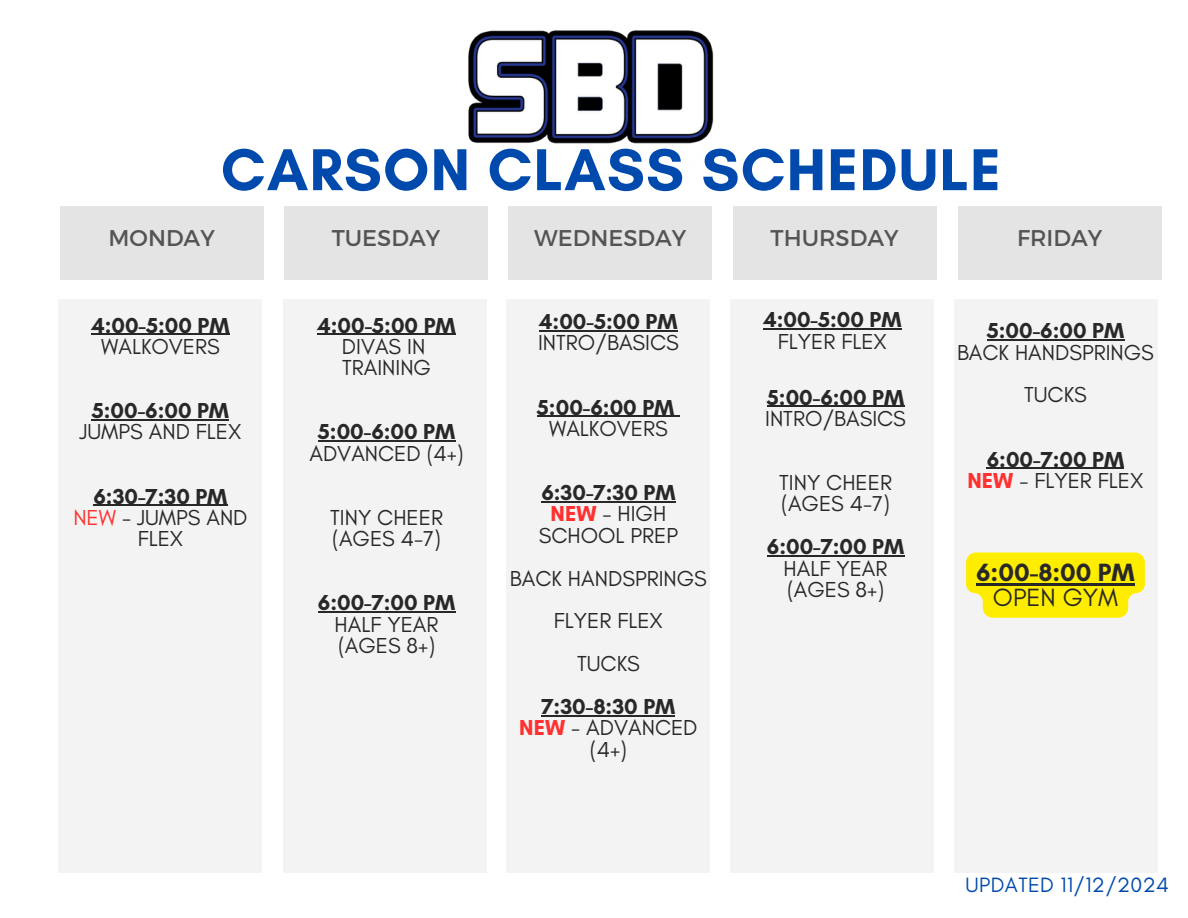
<style>
.page{position:relative;width:1188px;height:918px;background:#fff}
.page>*{position:absolute;margin:0;border:0;box-sizing:border-box;transform-origin:0 0}
.t1{font:700 60.15px "Glacial Indifference";letter-spacing:.02em;color:#004aad}
.t2{font:700 25.35px/24.8px "Glacial Indifference";color:#292828;text-align:center}
.t3{font:22.8px "Montserrat";color:#545454}
.t4{font:22.05px/21.3px "Glacial Indifference";color:#292828;text-align:center}
.t5{font:700 22.05px "Glacial Indifference";color:#292828}
.t6{font:21.15px "Glacial Indifference";letter-spacing:.02em;color:#004aad}
.s1{color:#ff3131}
.s2{font-weight:700;color:#ff3131}
.s3{font-weight:400}
</style>
<div class="page">
<div style="left:60px;top:206px;width:203px;height:74px;background:#e4e4e4"></div>
<div style="left:59px;top:299px;width:203px;height:573px;background:#f4f3f3"></div>
<div style="left:284px;top:206px;width:204px;height:74px;background:#e4e4e4"></div>
<div style="left:509px;top:206px;width:203px;height:74px;background:#e4e4e4"></div>
<div style="left:733px;top:206px;width:203px;height:74px;background:#e4e4e4"></div>
<img style="left:468px;top:30px;width:246px;height:114px">
<div style="left:283px;top:299px;width:204px;height:573px;background:#f4f3f3"></div>
<hr style="left:91px;top:334px;width:139px;height:1px;background:#292828">
<hr style="left:92px;top:419px;width:137px;height:1px;background:#292828">
<hr style="left:93px;top:505px;width:134px;height:1px;background:#292828">
<hr style="left:318px;top:334px;width:138px;height:1px;background:#292828">
<hr style="left:318px;top:441px;width:137px;height:1px;background:#292828">
<hr style="left:318px;top:612px;width:137px;height:1px;background:#292828">
<div style="left:958px;top:206px;width:203px;height:74px;background:#e4e4e4"></div>
<div style="left:507px;top:299px;width:203px;height:573px;background:#f4f3f3"></div>
<hr style="left:539px;top:330px;width:139px;height:1px;background:#292828">
<hr style="left:537px;top:416px;width:137px;height:1px;background:#292828">
<hr style="left:541px;top:501px;width:135px;height:1px;background:#292828">
<hr style="left:542px;top:715px;width:133px;height:1px;background:#292828">
<div style="left:730px;top:299px;width:204px;height:573px;background:#f4f3f3"></div>
<hr style="left:767px;top:406px;width:137px;height:1px;background:#292828">
<hr style="left:767px;top:555px;width:137px;height:1px;background:#292828">
<div style="left:954px;top:299px;width:203px;height:573px;background:#f4f3f3"></div>
<hr style="left:987px;top:339px;width:137px;height:2px;background:#292828">
<hr style="left:987px;top:468px;width:137px;height:1px;background:#292828">
<hr style="left:763px;top:329px;width:139px;height:1px;background:#292828">
<svg style="left:966px;top:552px;width:179px;height:66px;background:#fded16"></svg>
<hr style="left:976px;top:583px;width:159px;height:3px;background:#292828">
<h1 class="t3" style="left:109px;top:223px;width:108px">MONDAY</h1>
<p class="t1" style="left:221px;top:133px;width:782px">CARSON CLASS SCHEDULE</p>
<p class="t3" style="left:332px;top:223px;width:110px">TUESDAY</p>
<p class="t3" style="left:534px;top:223px;width:154px">WEDNESDAY</p>
<p class="t3" style="left:771px;top:223px;width:130px">THURSDAY</p>
<p class="t3" style="left:1017px;top:223px;width:87px">FRIDAY</p>
<p class="t5" style="left:91px;top:312px;width:140px">4:00-5:00 PM</p>
<p class="t4" style="left:101px;top:336px;width:120px">WALKOVERS</p>
<p class="t5" style="left:92px;top:397px;width:139px">5:00-6:00 PM</p>
<p class="t4" style="left:79px;top:421px;width:164px">JUMPS AND FLEX</p>
<p class="t5" style="left:93px;top:483px;width:136px">6:30-7:30 PM</p>
<p class="t4" style="left:73px;top:507px;width:176px"><span class="s1">NEW</span> - JUMPS AND<br>FLEX</p>
<p class="t5" style="left:318px;top:312px;width:140px">4:00-5:00 PM</p>
<p class="t4" style="left:342px;top:336px;width:85px">DIVAS IN</p>
<p class="t4" style="left:342px;top:357px;width:90px">TRAINING</p>
<p class="t5" style="left:318px;top:419px;width:139px">5:00-6:00 PM</p>
<p class="t4" style="left:309px;top:442px;width:156px">ADVANCED (4+)</p>
<p class="t4" style="left:330px;top:507px;width:114px">TINY CHEER</p>
<p class="t4" style="left:332px;top:528px;width:110px">(AGES 4-7)</p>
<p class="t5" style="left:318px;top:590px;width:139px">6:00-7:00 PM</p>
<p class="t4" style="left:335px;top:613px;width:105px">HALF YEAR</p>
<p class="t4" style="left:338px;top:635px;width:99px">(AGES 8+)</p>
<p class="t5" style="left:539px;top:308px;width:140px">4:00-5:00 PM</p>
<p class="t4" style="left:538px;top:332px;width:142px">INTRO/BASICS</p>
<p class="t5" style="left:537px;top:394px;width:139px">5:00-6:00 PM</p>
<p class="t4" style="left:549px;top:418px;width:120px">WALKOVERS</p>
<p class="t5" style="left:541px;top:479px;width:136px">6:30-7:30 PM</p>
<p class="t4" style="left:539px;top:503px;width:141px"><span class="s2">NEW</span> - HIGH<br>SCHOOL PREP</p>
<p class="t4" style="left:510px;top:567px;width:198px">BACK HANDSPRINGS</p>
<p class="t4" style="left:554px;top:610px;width:111px">FLYER FLEX</p>
<p class="t4" style="left:577px;top:653px;width:64px">TUCKS</p>
<p class="t5" style="left:542px;top:693px;width:135px">7:30-8:30 PM</p>
<p class="t4" style="left:519px;top:717px;width:180px"><span class="s2">NEW</span> - ADVANCED (4+)</p>
<p class="t5" style="left:763px;top:306px;width:140px">4:00-5:00 PM</p>
<h2 class="t4" style="left:778px;top:330px;width:111px">FLYER FLEX</h2>
<p class="t5" style="left:767px;top:384px;width:139px">5:00-6:00 PM</p>
<p class="t4" style="left:765px;top:408px;width:142px">INTRO/BASICS</p>
<p class="t4" style="left:779px;top:472px;width:114px">TINY CHEER</p>
<p class="t4" style="left:781px;top:493px;width:110px">(AGES 4-7)</p>
<p class="t5" style="left:767px;top:533px;width:139px">6:00-7:00 PM</p>
<p class="t4" style="left:784px;top:557px;width:105px">HALF YEAR</p>
<p class="t4" style="left:787px;top:579px;width:99px">(AGES 8+)</p>
<p class="t5" style="left:987px;top:317px;width:139px">5:00-6:00 PM</p>
<p class="t4" style="left:957px;top:341px;width:198px">BACK HANDSPRINGS</p>
<p class="t4" style="left:1024px;top:384px;width:64px">TUCKS</p>
<p class="t5" style="left:987px;top:446px;width:139px">6:00-7:00 PM</p>
<p class="t4" style="left:968px;top:470px;width:177px"><span class="s2">NEW</span> - FLYER FLEX</p>
<p class="t2" style="left:976px;top:560px;width:160px">6:00-8:00 PM<br><span class="s3">OPEN GYM</span></p>
<p class="t6" style="left:965px;top:872px;width:205px">UPDATED 11/12/2024</p>
</div>
